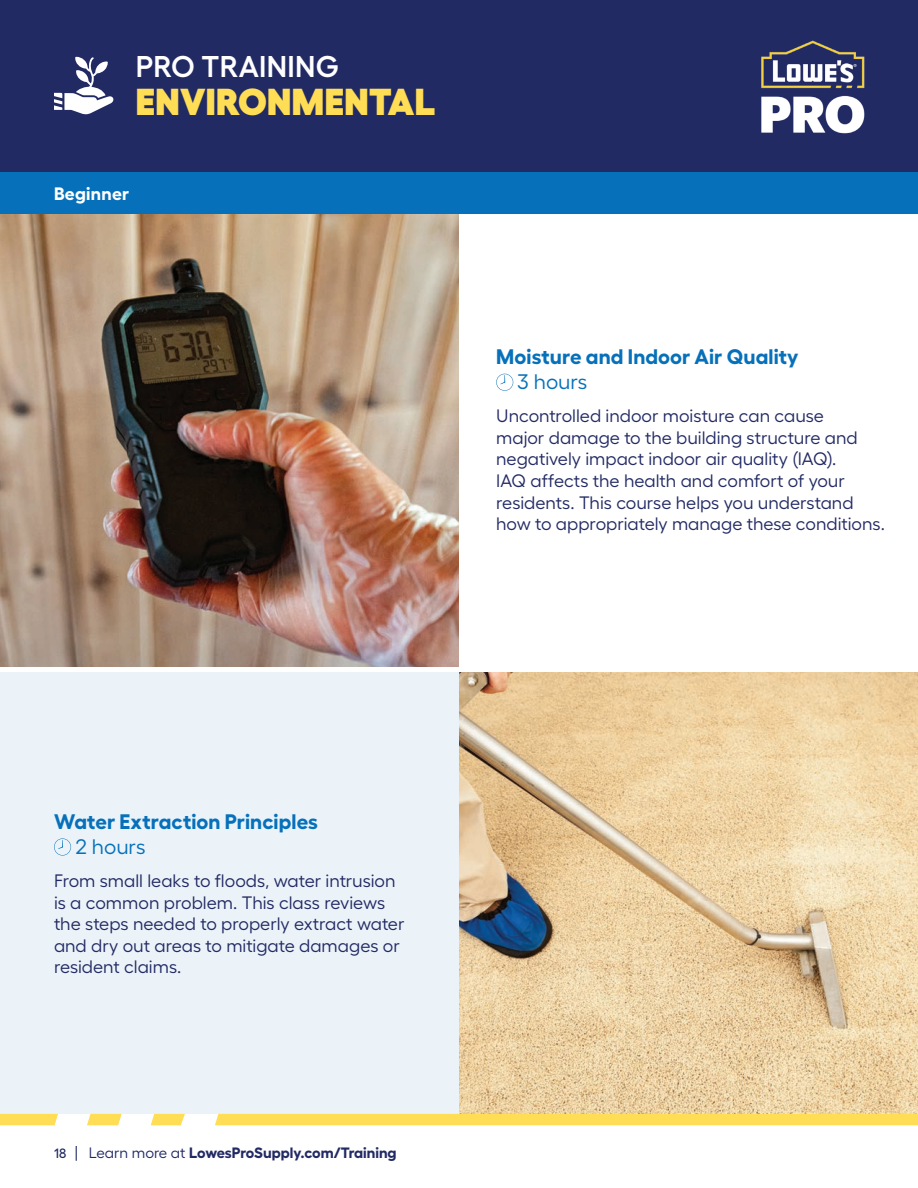
<style>
.page{position:relative;width:918px;height:1188px;background:#fff}
.page>*{position:absolute;margin:0;border:0;box-sizing:border-box;transform-origin:0 0}
.t1{font:900 37.5px "Fellix";letter-spacing:.01em;color:#ffdd54}
.t2{font:600 30px "Fellix";letter-spacing:.01em;color:#fff}
.t3{font:700 21px "Fellix";letter-spacing:.005em;color:#0671ba}
.t4{font:21px "Fellix";letter-spacing:-.005em;color:#0671ba}
.t5{font:18px/21.6px "Fellix";color:#222a64}
.t6{font:700 18px "Fellix";letter-spacing:.015em;color:#fff}
.t7{font:700 15px "Fellix";color:#222a64}
.s1{font-weight:500;font-size:13.5px}
.s2{font-weight:400}
</style>
<div class="page">
<svg style="left:87px;top:1114px;width:35px;height:11px"></svg>
<svg style="left:151px;top:1114px;width:34px;height:11px"></svg>
<svg style="left:0;top:1114px;width:58px;height:11px"></svg>
<div style="left:215px;top:1114px;width:703px;height:11px;background:#ffdd54"></div>
<div style="left:0;top:673px;width:512px;height:441px;background:#ebf3f9"></div>
<img style="left:0;top:214px;width:459px;height:453px">
<img style="left:459px;top:673px;width:459px;height:441px">
<div style="left:0;top:0;width:918px;height:173px;background:#222a64"></div>
<img style="left:761px;top:40px;width:104px;height:94px">
<svg style="left:496px;top:374px;width:17px;height:17px"></svg>
<svg style="left:54px;top:838px;width:17px;height:18px"></svg>
<svg style="left:54px;top:57px;width:60px;height:58px"></svg>
<div style="left:0;top:173px;width:918px;height:41px;background:#0671ba"></div>
<h2 class="t2" style="left:136px;top:43px;width:205px">PRO TRAINING</h2>
<h1 class="t1" style="left:136px;top:70px;width:301px">ENVIRONMENTAL</h1>
<p class="t6" style="left:54px;top:179px;width:77px">Beginner</p>
<p class="t3" style="left:496px;top:340px;width:304px">Moisture and Indoor Air Quality</p>
<p class="t4" style="left:518px;top:366px;width:71px">3 hours</p>
<p class="t5" style="left:496px;top:403px;width:390px">Uncontrolled indoor moisture can cause<br>major damage to the building structure and negatively impact indoor air quality (IAQ).<br>IAQ affects the health and comfort of your residents. This course helps you understand how to appropriately manage these conditions.</p>
<p class="t3" style="left:54px;top:805px;width:265px">Water Extraction Principles</p>
<p class="t4" style="left:75px;top:831px;width:72px">2 hours</p>
<p class="t5" style="left:54px;top:868px;width:352px">From small leaks to floods, water intrusion is a common problem. This class reviews the steps needed to properly extract water and dry out areas to mitigate damages or resident claims.</p>
<p class="t7" style="left:54px;top:1141px;width:344px"><span class="s1">18</span> <span class="s2">| Learn more at</span> LowesProSupply.com/Training</p>
</div>
